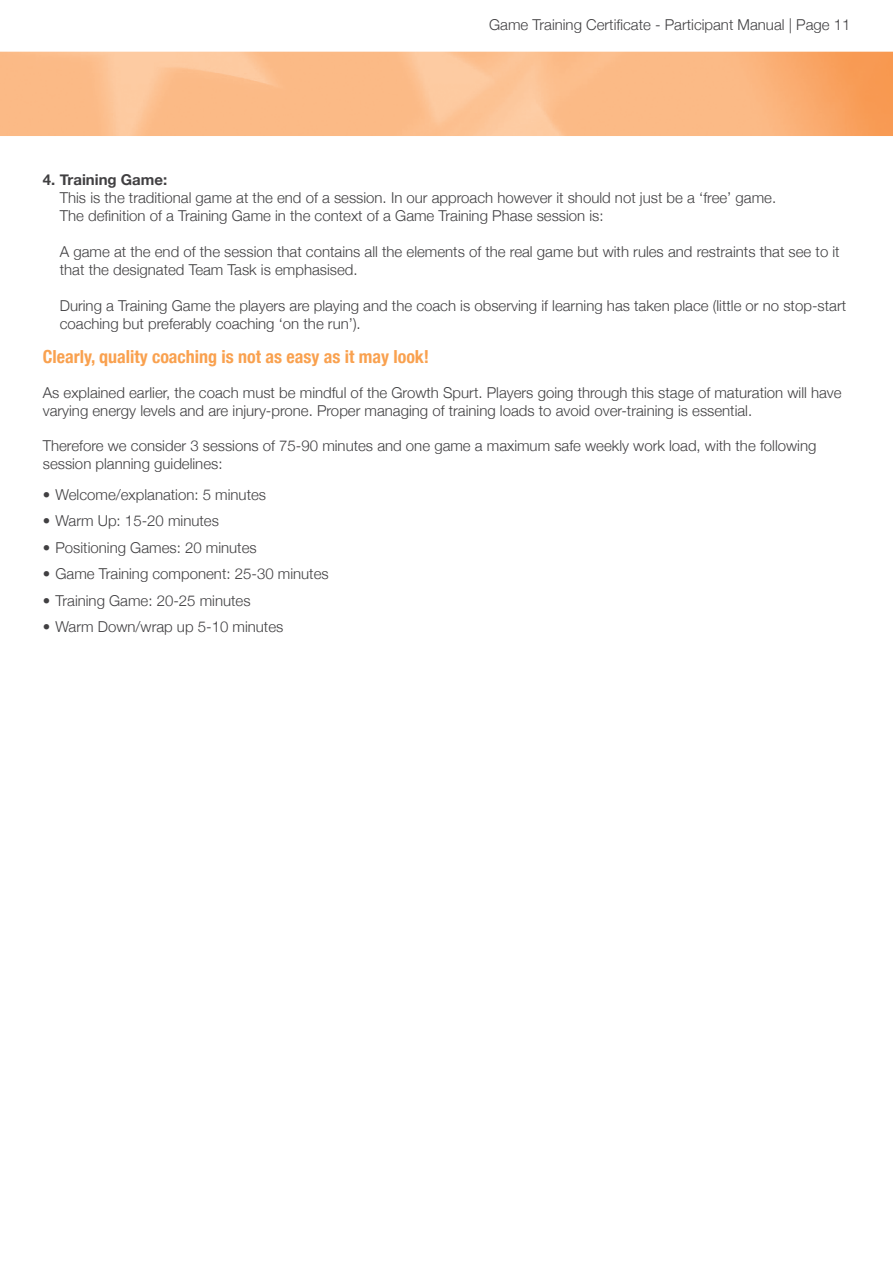
<style>
.page{position:relative;width:893px;height:1263px;background:#fff}
.page>*{position:absolute;margin:0;border:0;box-sizing:border-box;transform-origin:0 0}
.t1{font:700 condensed 18px "Helvetica Neue";color:#f9a14f}
.t2{font:300 15px/18px "Helvetica Neue";color:#414042}
.t3{font:700 15px "Helvetica Neue";color:#414042}
.s1{font-weight:700}
</style>
<div class="page">
<img style="left:0;top:52px;width:893px;height:84px">
<p class="t2" style="left:489px;top:15px;width:363px">Game Training Certificate - Participant Manual | Page 11</p>
<p class="t3" style="left:43px;top:166px;width:126px">4. Training Game:</p>
<p class="t2" style="left:60px;top:188px;width:718px">This is the traditional game at the end of a session. In our approach however it should not just be a ‘free’ game.<br>The definition of a Training Game in the context of a Game Training Phase session is:</p>
<p class="t2" style="left:60px;top:242px;width:781px">A game at the end of the session that contains all the elements of the real game but with rules and restraints that see to it that the designated Team Task is emphasised.</p>
<p class="t2" style="left:60px;top:296px;width:788px">During a Training Game the players are playing and the coach is observing if learning has taken place (little or no stop-start coaching but preferably coaching ‘on the run’).</p>
<p class="t1" style="left:43px;top:342px;width:388px">Clearly, quality coaching is not as easy as it may look!</p>
<p class="t2" style="left:43px;top:383px;width:800px">As explained earlier, the coach must be mindful of the Growth Spurt. Players going through this stage of maturation will have varying energy levels and are injury-prone. Proper managing of training loads to avoid over-training is essential.</p>
<p class="t2" style="left:43px;top:436px;width:775px">Therefore we consider 3 sessions of 75-90 minutes and one game a maximum safe weekly work load, with the following session planning guidelines:</p>
<p class="t2" style="left:43px;top:485px;width:225px"><span class="s1">•</span> Welcome/explanation: 5 minutes</p>
<p class="t2" style="left:43px;top:511px;width:178px"><span class="s1">•</span> Warm Up: 15-20 minutes</p>
<p class="t2" style="left:43px;top:538px;width:215px"><span class="s1">•</span> Positioning Games: 20 minutes</p>
<p class="t2" style="left:43px;top:564px;width:287px"><span class="s1">•</span> Game Training component: 25-30 minutes</p>
<p class="t2" style="left:43px;top:591px;width:209px"><span class="s1">•</span> Training Game: 20-25 minutes</p>
<p class="t2" style="left:43px;top:617px;width:242px"><span class="s1">•</span> Warm Down/wrap up 5-10 minutes</p>
</div>
